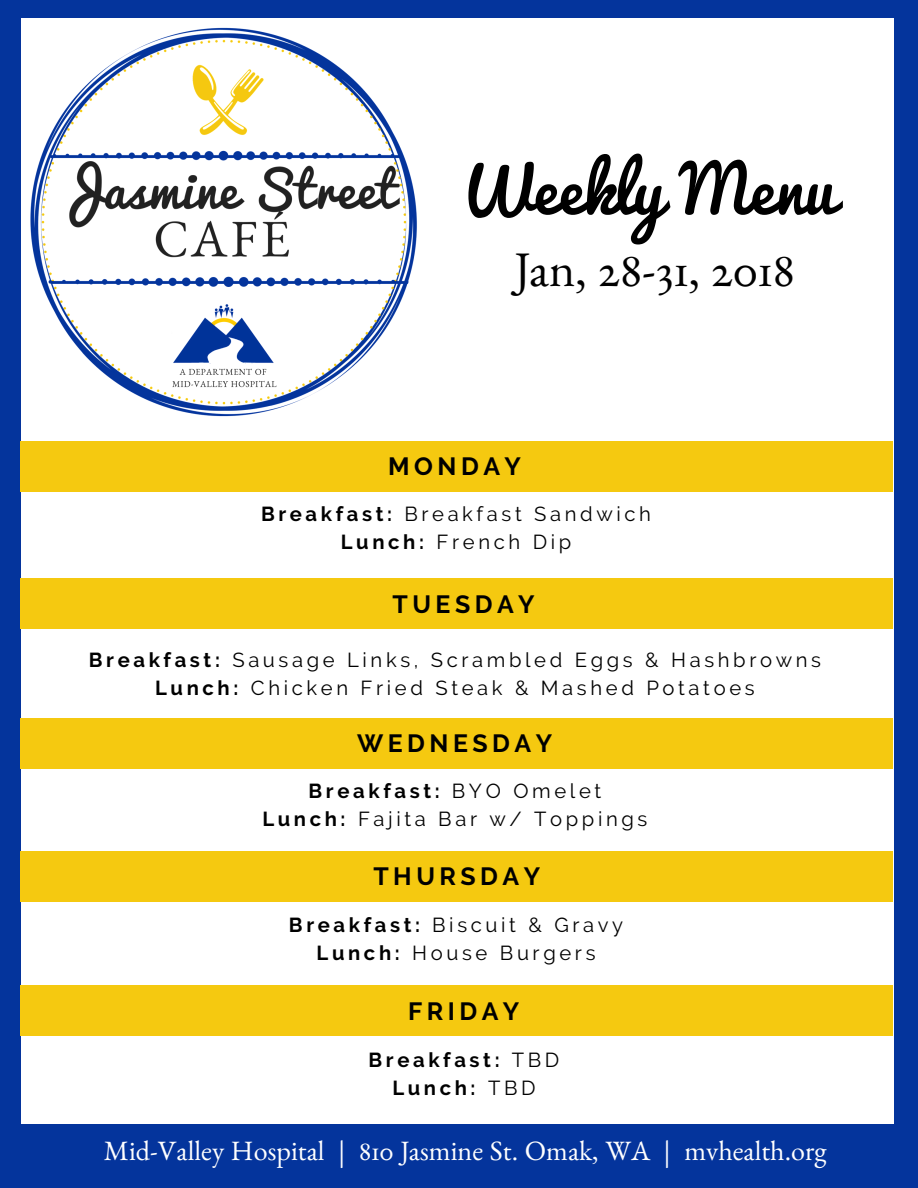
<style>
.page{position:relative;width:918px;height:1188px;background:#04349c}
.page>*{position:absolute;margin:0;border:0;box-sizing:border-box;transform-origin:0 0}
.t1{font:65.4px "Pacifico";color:#000}
.t2{font:49.8px "Benne";color:#000}
.t3{font:28.05px "Benne";color:#fff}
.t4{font:700 24.9px "Raleway";letter-spacing:.18em;color:#000}
.t5{font:20.25px/28.2px "Raleway";letter-spacing:.18em;color:#000;text-align:center}
.t6{font:700 20.25px/28.2px "Raleway";letter-spacing:.18em;color:#000;text-align:center}
.s1{font-weight:700}
.s2{font-weight:400}
</style>
<div class="page">
<div style="left:21px;top:18px;width:873px;height:1106px;background:#fff"></div>
<div style="left:20px;top:441px;width:873px;height:51px;background:#f5c910"></div>
<div style="left:20px;top:578px;width:873px;height:51px;background:#f5c910"></div>
<div style="left:20px;top:718px;width:873px;height:50px;background:#f5c910"></div>
<div style="left:20px;top:852px;width:873px;height:50px;background:#f5c910"></div>
<div style="left:20px;top:986px;width:873px;height:50px;background:#f5c910"></div>
<img style="left:30px;top:27px;width:387px;height:390px">
<h1 class="t1" style="left:456px;top:154px;width:380px">Weekly Menu</h1>
<h2 class="t2" style="left:514px;top:254px;width:282px">Jan, 28-31, 2018</h2>
<p class="t4" style="left:388px;top:451px;width:134px">MONDAY</p>
<p class="t5" style="left:261px;top:500px;width:392px"><span class="s1">Breakfast:</span> Breakfast Sandwich<br><span class="s1">Lunch:</span> French Dip</p>
<p class="t4" style="left:393px;top:590px;width:144px">TUESDAY</p>
<p class="t5" style="left:89px;top:646px;width:734px"><span class="s1">Breakfast:</span> Sausage Links, Scrambled Eggs &amp; Hashbrowns<br><span class="s1">Lunch:</span> Chicken Fried Steak &amp; Mashed Potatoes</p>
<p class="t4" style="left:357px;top:728px;width:196px">WEDNESDAY</p>
<p class="t5" style="left:262px;top:776px;width:387px"><span class="s1">Breakfast:</span> BYO Omelet<br><span class="s1">Lunch:</span> Fajita Bar w/ Toppings</p>
<p class="t4" style="left:373px;top:862px;width:168px">THURSDAY</p>
<p class="t5" style="left:289px;top:910px;width:336px"><span class="s1">Breakfast:</span> Biscuit &amp; Gravy<br><span class="s1">Lunch:</span> House Burgers</p>
<p class="t4" style="left:408px;top:997px;width:113px">FRIDAY</p>
<p class="t6" style="left:369px;top:1045px;width:192px">Breakfast: <span class="s2">TBD<br></span>Lunch: <span class="s2">TBD</span></p>
<h3 class="t3" style="left:104px;top:1143px;width:724px">Mid-Valley Hospital | 810 Jasmine St. Omak, WA | mvhealth.org</h3>
</div>
